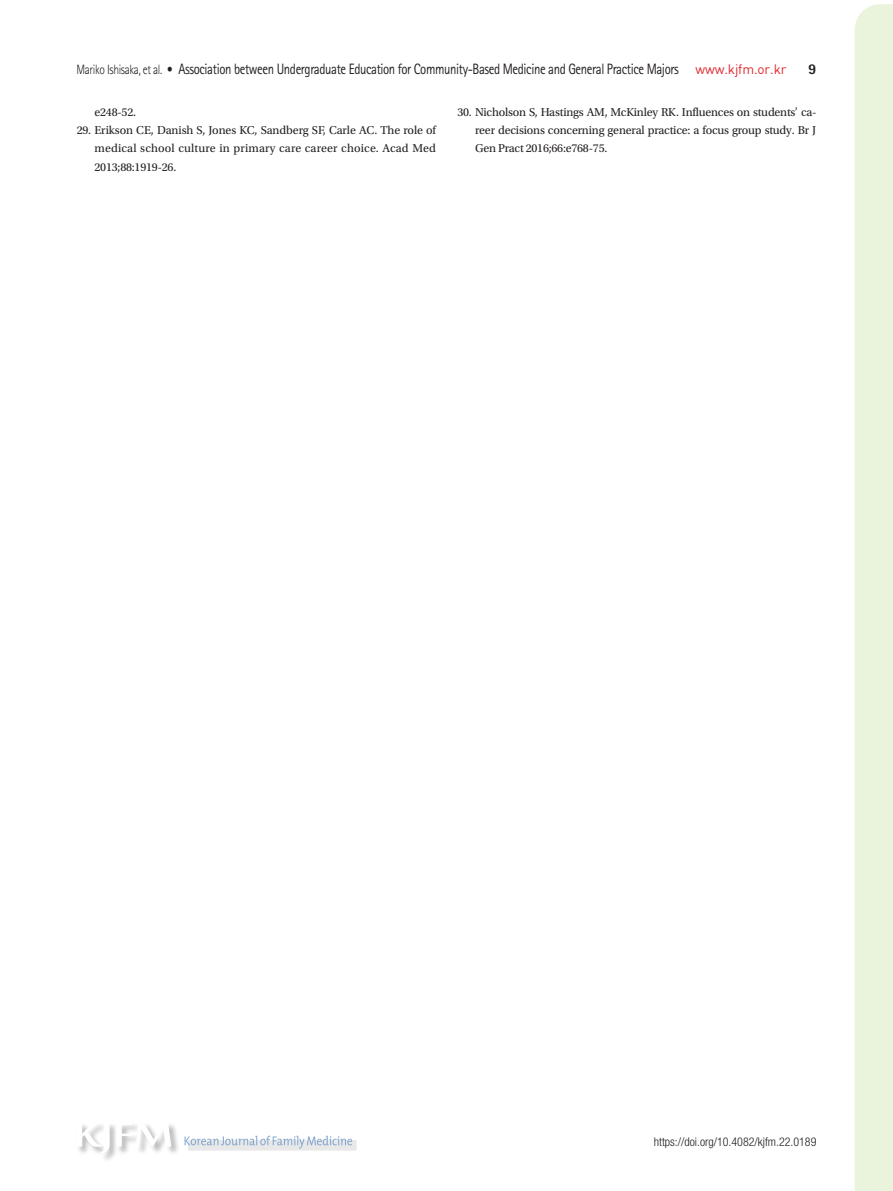
<style>
.page{position:relative;width:893px;height:1191px;background:#fff}
.page>*{position:absolute;margin:0;border:0;box-sizing:border-box;transform-origin:0 0}
.t1{font:15px "Rotis Sans Serif Std";letter-spacing:-.03em;color:#231f20;scale:.85 1}
.t2{font:800 15px "Rotis Sans Serif Std";color:#231f20}
.t3{font:13.5px "Dinreg";letter-spacing:-.01em;color:#e02a30}
.t4{font:12px/18px "Utopia Std";letter-spacing:-.015em;color:#231f20;text-align:justify}
.t5{font:300 condensed 12px "Helvetica Neue LT Std";color:#231f20}
.s1{font-weight:300;font-size:13.5px}
</style>
<div class="page">
<div style="left:855px;top:4px;width:38px;height:1187px;background:#eaf3dc"></div>
<div style="left:188px;top:1140px;width:169px;height:10px;background:#e8e8e9"></div>
<svg style="left:185px;top:1135px;width:167px;height:13px"></svg>
<div style="left:76px;top:1122px;width:104px;height:40px;background:#231f20;opacity:.3"></div>
<svg style="left:77px;top:1122px;width:94px;height:32px"></svg>
<p class="t1" style="left:77px;top:60px;width:710px"><span class="s1">Mariko Ishisaka, et al. •</span> Association between Undergraduate Education for Community-Based Medicine and General Practice Majors</p>
<p class="t3" style="left:695px;top:61px;width:93px">www.kjfm.or.kr</p>
<p class="t2" style="left:808px;top:60px;width:10px">9</p>
<p class="t4" style="left:95px;top:104px;width:43px">e248-52.</p>
<p class="t4" style="left:95px;top:122px;width:343px;text-indent:-18px">29. Erikson CE, Danish S, Jones KC, Sandberg SF, Carle AC. The role of medical school culture in primary care career choice. Acad Med 2013;88:1919-26.</p>
<p class="t4" style="left:475px;top:104px;width:343px;text-indent:-18px">30. Nicholson S, Hastings AM, McKinley RK. Influences on students’ ca&shy;reer decisions concerning general practice: a focus group study. Br J Gen Pract 2016;66:e768-75.</p>
<p class="t5" style="left:654px;top:1134px;width:164px">https://doi.org/10.4082/kjfm.22.0189</p>
</div>
